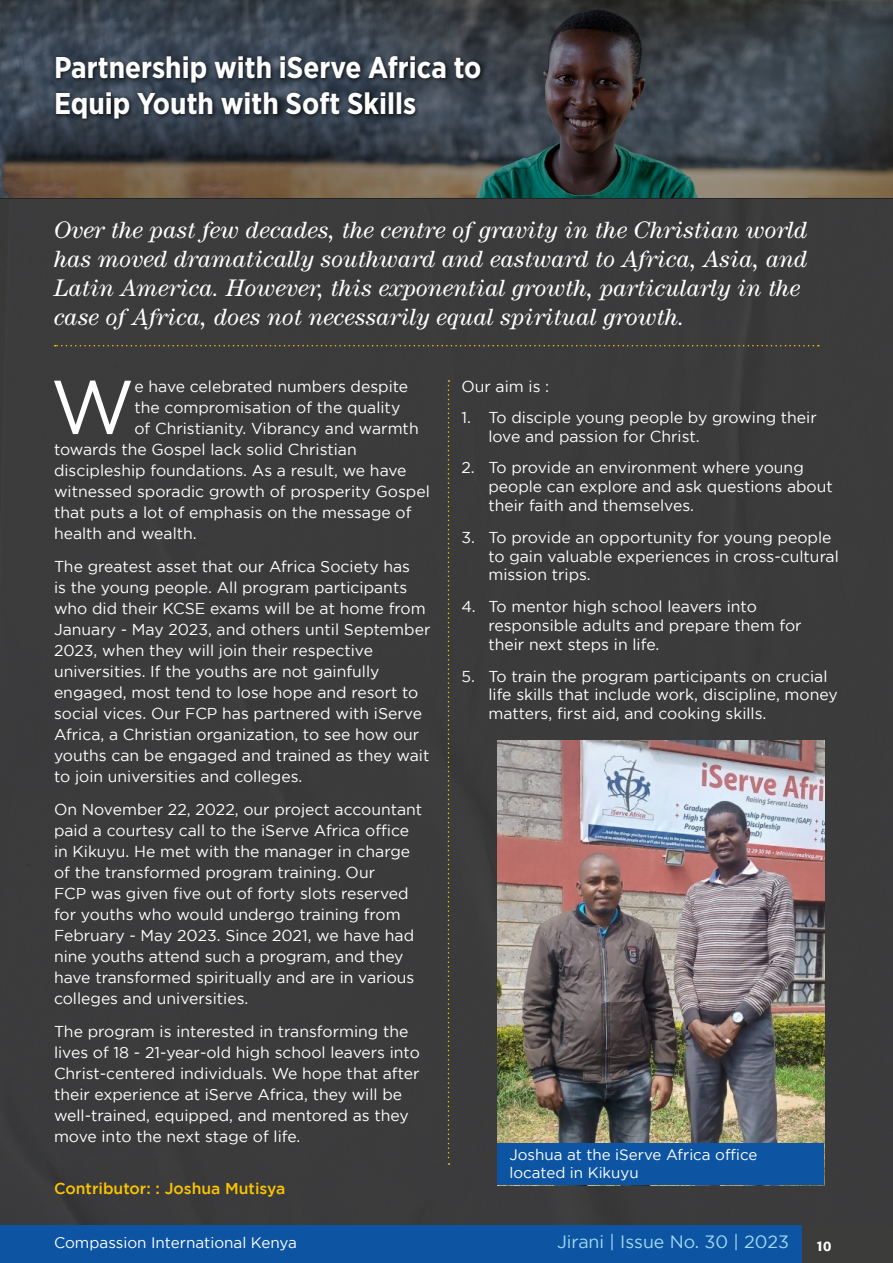
<style>
.page{position:relative;width:893px;height:1263px;background:#3c3b3c}
.page>*{position:absolute;margin:0;border:0;box-sizing:border-box;transform-origin:0 0}
.t1{font:75.75px "Gotham";color:#fff}
.heading{font:700 30px/36px "Gotham Narrow";color:#fff}
.Capitons{font:italic 24px/28.8px "Century Std";color:#fff}
.t2{font:17.7px "Gotham";color:#a1d9f2}
.t3{font:700 17.7px "Linotype Tetria";color:#fff}
.t4{font:15.75px/21px "Gotham";color:#fff}
.Capitons-2{font:500 15.75px "Gotham";color:#fdc500}
.t5{font:15.3px "Gotham";color:#fff}
.caps{font:15.15px/18.1px "Gotham";color:#fff}
</style>
<div class="page">
<svg style="left:0;top:0;width:893px;height:199px"></svg>
<div style="left:53px;top:53px;width:433px;height:71px;background:#000;opacity:.75"></div>
<img style="left:497px;top:741px;width:328px;height:444px">
<svg style="left:448px;top:380px;width:1px;height:785px"></svg>
<svg style="left:55px;top:345px;width:764px;height:1px"></svg>
<div style="left:497px;top:1143px;width:327px;height:42px;background:#0d55a3"></div>
<div style="left:0;top:1225px;width:801px;height:38px;background:#0d55a3"></div>
<p class="heading" style="left:54px;top:49px;width:429px">Partnership with iServe Africa to<br>Equip Youth with Soft Skills</p>
<p class="Capitons" style="left:54px;top:215px;width:755px">Over the past few decades, the centre of gravity in the Christian world has moved dramatically southward and eastward to Africa, Asia, and Latin America. However, this exponential growth, particularly in the case of Africa, does not necessarily equal spiritual growth.</p>
<p class="t1" style="left:51px;top:365px;width:85px">W</p>
<p class="t4" style="left:134px;top:375px;width:275px">e have celebrated numbers despite</p>
<p class="t4" style="left:134px;top:396px;width:267px">the compromisation of the quality</p>
<p class="t4" style="left:134px;top:417px;width:286px">of Christianity. Vibrancy and warmth</p>
<p class="t4" style="left:54px;top:438px;width:304px">towards the Gospel lack solid Christian</p>
<p class="t4" style="left:54px;top:459px;width:354px">discipleship foundations. As a result, we have</p>
<p class="t4" style="left:54px;top:480px;width:377px">witnessed sporadic growth of prosperity Gospel</p>
<p class="t4" style="left:54px;top:501px;width:359px">that puts a lot of emphasis on the message of</p>
<p class="t4" style="left:54px;top:522px;width:144px">health and wealth.</p>
<p class="t4" style="left:54px;top:555px;width:378px">The greatest asset that our Africa Society has<br>is the young people. All program participants who did their KCSE exams will be at home from January - May 2023, and others until September 2023, when they will join their respective universities. If the youths are not gainfully engaged, most tend to lose hope and resort to social vices. Our FCP has partnered with iServe Africa, a Christian organization, to see how our youths can be engaged and trained as they wait to join universities and colleges.</p>
<p class="t4" style="left:54px;top:798px;width:370px">On November 22, 2022, our project accountant paid a courtesy call to the iServe Africa office in Kikuyu. He met with the manager in charge of the transformed program training. Our<br>FCP was given five out of forty slots reserved for youths who would undergo training from February - May 2023. Since 2021, we have had nine youths attend such a program, and they have transformed spiritually and are in various colleges and universities.</p>
<p class="t4" style="left:54px;top:1020px;width:367px">The program is interested in transforming the lives of 18 - 21-year-old high school leavers into Christ-centered individuals. We hope that after their experience at iServe Africa, they will be well-trained, equipped, and mentored as they move into the next stage of life.</p>
<p class="Capitons-2" style="left:54px;top:1179px;width:233px">Contributor: : Joshua Mutisya</p>
<p class="t4" style="left:461px;top:375px;width:89px">Our aim is :</p>
<p class="t4" style="left:488px;top:407px;width:330px;line-height:18.9px;text-indent:-27px">1. To disciple young people by growing their love and passion for Christ.</p>
<p class="t4" style="left:488px;top:458px;width:346px;line-height:18.9px;text-indent:-27px">2. To provide an environment where young people can explore and ask questions about their faith and themselves.</p>
<p class="t4" style="left:488px;top:527px;width:352px;line-height:18.9px;text-indent:-27px">3. To provide an opportunity for young people to gain valuable experiences in cross-cultural mission trips.</p>
<p class="t4" style="left:488px;top:597px;width:315px;line-height:18.9px;text-indent:-27px">4. To mentor high school leavers into responsible adults and prepare them for their next steps in life.</p>
<p class="t4" style="left:488px;top:666px;width:351px;line-height:18.9px;text-indent:-27px">5. To train the program participants on crucial life skills that include work, discipline, money matters, first aid, and cooking skills.</p>
<p class="caps" style="left:509px;top:1145px;width:250px">Joshua at the iServe Africa office located in Kikuyu</p>
<p class="t5" style="left:54px;top:1234px;width:245px">Compassion International Kenya</p>
<p class="t2" style="left:557px;top:1232px;width:233px">Jirani | Issue No. 30 | 2023</p>
<p class="t3" style="left:816px;top:1233px;width:17px">10</p>
</div>
